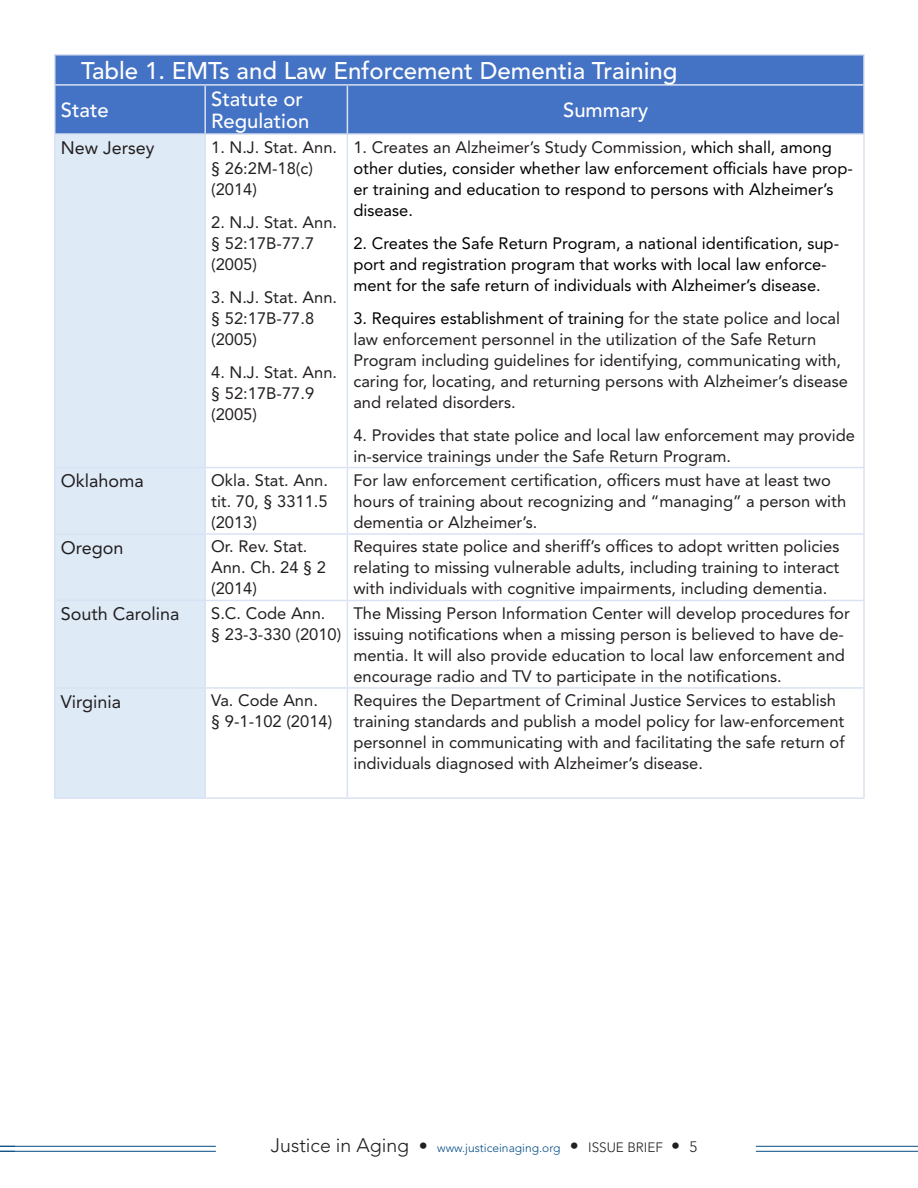
<style>
.page{position:relative;width:918px;height:1188px;background:#fff}
.page>*{position:absolute;margin:0;border:0;box-sizing:border-box;transform-origin:0 0}
.t1{font:500 24px "Avenir LT Std";color:#fff}
.Table_2_Header{font:500 20.25px/21.9px "Avenir LT Std";color:#fff}
.Table_2_-_Body{font:18px "Avenir LT Std";color:#231f20}
.Table_2_-_Body-2{font:16.5px/21px "Avenir LT Std";color:#231f20}
.Table_2_-_Body-3{font:16.5px/21px "Avenir LT Std";color:#000}
.t2{font:300 12px "Avenir LT Std";color:#064d85}
.s1{color:#231f20}
.s2{color:#000}
.s3{font-size:19.5px;color:#231f20}
.s4{font-size:18px;color:#231f20}
.s5{font-size:13.5px;color:#231f20}
.s6{font-size:15px;color:#231f20}
</style>
<div class="page">
<svg style="left:0;top:1150px;width:15px;height:1px"></svg>
<hr style="left:0;top:1151px;width:216px;height:1px;background:#064d85">
<hr style="left:0;top:1146px;width:216px;height:1px;background:#064d85">
<hr style="left:756px;top:1151px;width:162px;height:1px;background:#064d85">
<hr style="left:756px;top:1146px;width:162px;height:1px;background:#064d85">
<div style="left:56px;top:56px;width:807px;height:77px;background:#4472c4"></div>
<div style="left:56px;top:135px;width:148px;height:662px;background:#deeaf6"></div>
<hr style="left:54px;top:54px;width:151px;height:2px;background:#d9e2f3">
<hr style="left:54px;top:55px;width:2px;height:29px;background:#d9e2f3">
<hr style="left:205px;top:54px;width:142px;height:2px;background:#d9e2f3">
<hr style="left:347px;top:54px;width:518px;height:2px;background:#d9e2f3">
<hr style="left:863px;top:55px;width:2px;height:29px;background:#d9e2f3">
<hr style="left:54px;top:84px;width:151px;height:2px;background:#d9e2f3">
<hr style="left:54px;top:86px;width:2px;height:47px;background:#d9e2f3">
<hr style="left:205px;top:84px;width:142px;height:2px;background:#d9e2f3">
<hr style="left:204px;top:86px;width:2px;height:47px;background:#d9e2f3">
<hr style="left:347px;top:84px;width:518px;height:2px;background:#d9e2f3">
<hr style="left:347px;top:86px;width:1px;height:47px;background:#d9e2f3">
<hr style="left:863px;top:86px;width:2px;height:47px;background:#d9e2f3">
<hr style="left:54px;top:133px;width:151px;height:2px;background:#d9e2f3">
<hr style="left:205px;top:133px;width:142px;height:2px;background:#d9e2f3">
<hr style="left:347px;top:133px;width:518px;height:2px;background:#d9e2f3">
<hr style="left:54px;top:135px;width:2px;height:332px;background:#d9e2f3">
<hr style="left:204px;top:135px;width:2px;height:332px;background:#d9e2f3">
<hr style="left:347px;top:135px;width:1px;height:332px;background:#d9e2f3">
<hr style="left:863px;top:135px;width:2px;height:332px;background:#d9e2f3">
<hr style="left:54px;top:467px;width:151px;height:1px;background:#d9e2f3">
<hr style="left:54px;top:468px;width:2px;height:65px;background:#d9e2f3">
<hr style="left:205px;top:467px;width:142px;height:1px;background:#d9e2f3">
<hr style="left:204px;top:468px;width:2px;height:65px;background:#d9e2f3">
<hr style="left:347px;top:467px;width:518px;height:1px;background:#d9e2f3">
<hr style="left:347px;top:468px;width:1px;height:65px;background:#d9e2f3">
<hr style="left:863px;top:468px;width:2px;height:65px;background:#d9e2f3">
<hr style="left:54px;top:533px;width:151px;height:2px;background:#d9e2f3">
<hr style="left:54px;top:535px;width:2px;height:65px;background:#d9e2f3">
<hr style="left:205px;top:533px;width:142px;height:2px;background:#d9e2f3">
<hr style="left:204px;top:535px;width:2px;height:65px;background:#d9e2f3">
<hr style="left:347px;top:533px;width:518px;height:2px;background:#d9e2f3">
<hr style="left:347px;top:535px;width:1px;height:65px;background:#d9e2f3">
<hr style="left:863px;top:535px;width:2px;height:65px;background:#d9e2f3">
<hr style="left:54px;top:600px;width:151px;height:1px;background:#d9e2f3">
<hr style="left:54px;top:601px;width:2px;height:86px;background:#d9e2f3">
<hr style="left:205px;top:600px;width:142px;height:1px;background:#d9e2f3">
<hr style="left:204px;top:601px;width:2px;height:86px;background:#d9e2f3">
<hr style="left:347px;top:600px;width:518px;height:1px;background:#d9e2f3">
<hr style="left:347px;top:601px;width:1px;height:86px;background:#d9e2f3">
<hr style="left:863px;top:601px;width:2px;height:86px;background:#d9e2f3">
<hr style="left:54px;top:687px;width:151px;height:2px;background:#d9e2f3">
<hr style="left:54px;top:689px;width:2px;height:108px;background:#d9e2f3">
<hr style="left:205px;top:687px;width:142px;height:2px;background:#d9e2f3">
<hr style="left:204px;top:689px;width:2px;height:108px;background:#d9e2f3">
<hr style="left:347px;top:687px;width:518px;height:2px;background:#d9e2f3">
<hr style="left:347px;top:689px;width:1px;height:108px;background:#d9e2f3">
<hr style="left:863px;top:689px;width:2px;height:108px;background:#d9e2f3">
<hr style="left:54px;top:797px;width:151px;height:2px;background:#d9e2f3">
<hr style="left:205px;top:797px;width:142px;height:2px;background:#d9e2f3">
<hr style="left:347px;top:797px;width:518px;height:2px;background:#d9e2f3">
<p class="t1" style="left:81px;top:57px;width:598px">Table 1. EMTs and Law Enforcement Dementia Training</p>
<p class="Table_2_Header" style="left:61px;top:100px;width:50px">State</p>
<p class="Table_2_Header" style="left:211px;top:89px;width:100px">Statute or<br>Regulation</p>
<p class="Table_2_Header" style="left:563px;top:100px;width:87px">Summary</p>
<p class="Table_2_-_Body" style="left:61px;top:137px;width:95px">New Jersey</p>
<p class="Table_2_-_Body-2" style="left:211px;top:136px;width:127px">1. N.J. Stat. Ann. § 26:2M-18(c) (2014)</p>
<p class="Table_2_-_Body-2" style="left:211px;top:211px;width:127px">2. N.J. Stat. Ann. § 52:17B-77.7 (2005)</p>
<p class="Table_2_-_Body-2" style="left:211px;top:286px;width:127px">3. N.J. Stat. Ann. § 52:17B-77.8 (2005)</p>
<p class="Table_2_-_Body-2" style="left:211px;top:361px;width:127px">4. N.J. Stat. Ann. § 52:17B-77.9 (2005)</p>
<p class="Table_2_-_Body-3" style="left:353px;top:136px;width:501px"><span class="s1">1. Creates an Alzheimer’s Study Commission,</span> which shall, among other duties, consider whether law enforcement officials have prop&shy;er training and education to respond to persons with Alzheimer’s disease.</p>
<p class="Table_2_-_Body-3" style="left:353px;top:232px;width:487px">2. Creates the Safe Return Program, a national identification, sup&shy;port and registration program that works with local law enforce&shy;ment for the safe return of individuals with Alzheimer’s disease.</p>
<p class="Table_2_-_Body-2" style="left:353px;top:307px;width:496px"><span class="s2">3. Requires establishment of training</span> for the state police and local law enforcement personnel in the utilization of the Safe Return Program including guidelines for identifying, communicating with, caring for, locating, and returning persons with Alzheimer’s disease and related disorders.</p>
<p class="Table_2_-_Body-2" style="left:353px;top:424px;width:503px">4. Provides that state police and local law enforcement may provide in-service trainings under the Safe Return Program.</p>
<p class="Table_2_-_Body" style="left:61px;top:470px;width:85px">Oklahoma</p>
<p class="Table_2_-_Body-2" style="left:211px;top:470px;width:118px;text-align:justify">Okla. Stat. Ann. tit. 70, § 3311.5 (2013)</p>
<p class="Table_2_-_Body-2" style="left:353px;top:470px;width:494px">For law enforcement certification, officers must have at least two hours of training about recognizing and “managing” a person with dementia or Alzheimer’s.</p>
<p class="Table_2_-_Body" style="left:61px;top:537px;width:64px">Oregon</p>
<p class="Table_2_-_Body-2" style="left:211px;top:536px;width:116px">Or. Rev. Stat.<br>Ann. Ch. 24 § 2 (2014)</p>
<p class="Table_2_-_Body-2" style="left:353px;top:536px;width:488px;text-align:justify">Requires state police and sheriff’s offices to adopt written policies relating to missing vulnerable adults, including training to interact with individuals with cognitive impairments, including dementia.</p>
<p class="Table_2_-_Body" style="left:61px;top:603px;width:120px">South Carolina</p>
<p class="Table_2_-_Body-2" style="left:211px;top:603px;width:132px">S.C. Code Ann.<br>§ 23-3-330 (2010)</p>
<p class="Table_2_-_Body-2" style="left:353px;top:603px;width:498px">The Missing Person Information Center will develop procedures for issuing notifications when a missing person is believed to have de&shy;mentia. It will also provide education to local law enforcement and encourage radio and TV to participate in the notifications.</p>
<p class="Table_2_-_Body" style="left:61px;top:691px;width:62px">Virginia</p>
<p class="Table_2_-_Body-2" style="left:211px;top:690px;width:123px">Va. Code Ann.<br>§ 9-1-102 (2014)</p>
<p class="Table_2_-_Body-2" style="left:353px;top:690px;width:493px">Requires the Department of Criminal Justice Services to establish training standards and publish a model policy for law-enforcement personnel in communicating with and facilitating the safe return of individuals diagnosed with Alzheimer’s disease.</p>
<p class="t2" style="left:271px;top:1141px;width:428px"><span class="s3">Justice in Aging</span> <span class="s4">•</span> www.justiceinaging.org <span class="s4">•</span> <span class="s5">ISSUE BRIEF</span> <span class="s4">•</span> <span class="s6">5</span></p>
</div>
